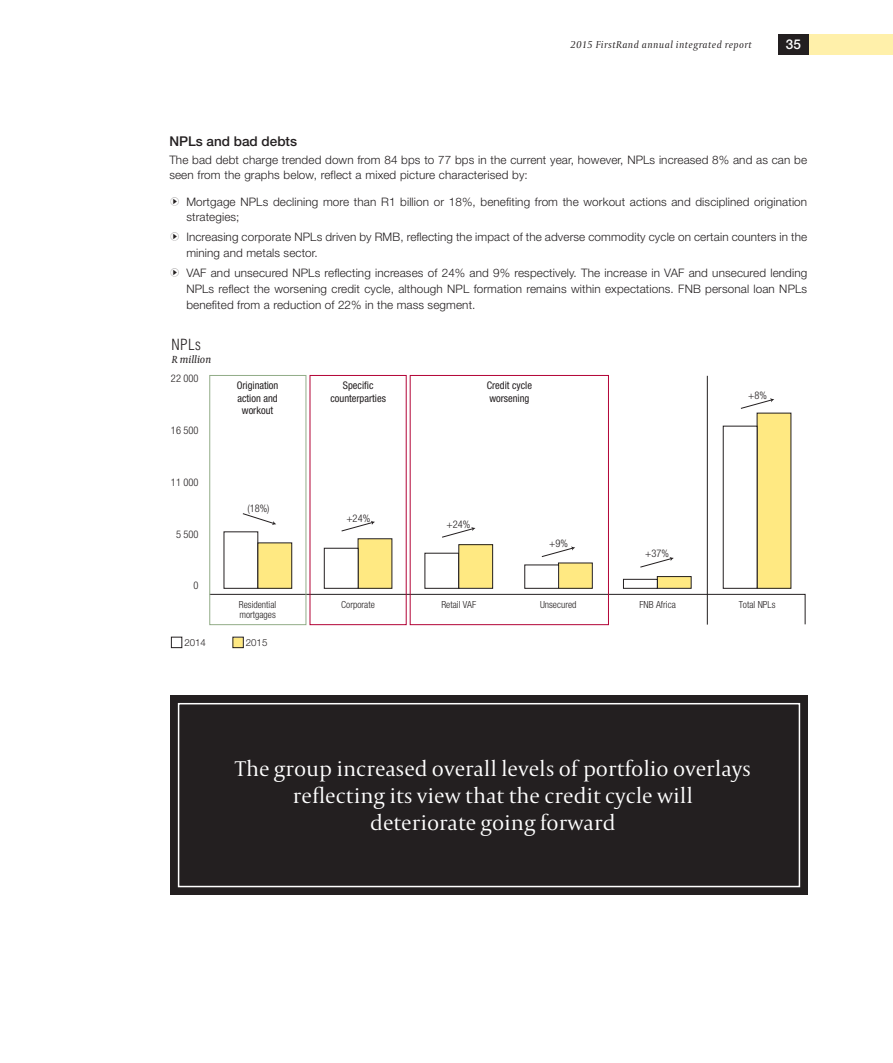
<style>
.page{position:relative;width:893px;height:1063px;background:#fff}
.page>*{position:absolute;margin:0;border:0;box-sizing:border-box;transform-origin:0 0}
.t1{font:300 22.5px/27px "Capitolium 2";color:#fff;text-align:center}
.t2{font:300 condensed 15px "Helvetica LT Std";color:#231f20}
.t3{font:500 13.5px "Helvetica Neue LT Std";color:#231f20}
.t4{font:500 13.5px "Helvetica Neue LT Std";color:#fff}
.t5{font:300 11.7px/15.8px "Helvetica Neue LT Std";letter-spacing:.01em;color:#231f20}
.t6{font:condensed 10.5px/12.6px "Helvetica Neue LT Std";color:#231f20;text-align:center}
.t7{font:300 condensed 10.5px "Helvetica Neue LT Std";color:#231f20}
.t8{font:italic 10.5px "Capitolium 2";letter-spacing:.04em;color:#231f20}
.t9{font:italic 10.5px "Capitolium News 2";color:#231f20}
.t10{font:300 condensed 9.75px "Helvetica Neue LT Std";color:#231f20}
.t11{font:300 9.75px "Helvetica Neue LT Std";color:#231f20}
.s1{font-family:"Simple Direction Arrows";font-weight:400;font-size:12.75px}
</style>
<div class="page">
<div style="left:233px;top:637px;width:11px;height:11px;border:1px solid #231f20"></div>
<hr style="left:707px;top:376px;width:1px;height:249px;background:#231f20">
<svg style="left:242px;top:513px;width:34px;height:12px"></svg>
<svg style="left:341px;top:521px;width:34px;height:11px"></svg>
<svg style="left:442px;top:527px;width:33px;height:11px"></svg>
<svg style="left:541px;top:546px;width:34px;height:11px"></svg>
<svg style="left:640px;top:557px;width:34px;height:11px"></svg>
<div style="left:224px;top:532px;width:34px;height:57px;border:1px solid #231f20"></div>
<div style="left:258px;top:543px;width:34px;height:45px;background:#ffe982"></div>
<div style="left:258px;top:543px;width:34px;height:46px;border:1px solid #231f20"></div>
<div style="left:358px;top:539px;width:34px;height:49px;background:#ffe982"></div>
<div style="left:358px;top:539px;width:34px;height:50px;border:1px solid #231f20"></div>
<div style="left:324px;top:548px;width:34px;height:41px;border:1px solid #231f20"></div>
<div style="left:425px;top:553px;width:34px;height:36px;border:1px solid #231f20"></div>
<div style="left:459px;top:545px;width:34px;height:43px;background:#ffe982"></div>
<div style="left:459px;top:544px;width:34px;height:45px;border:1px solid #231f20"></div>
<div style="left:558px;top:563px;width:34px;height:25px;background:#ffe982"></div>
<div style="left:558px;top:563px;width:34px;height:26px;border:1px solid #231f20"></div>
<div style="left:524px;top:565px;width:35px;height:24px;border:1px solid #231f20"></div>
<div style="left:657px;top:577px;width:34px;height:11px;background:#ffe982"></div>
<div style="left:657px;top:576px;width:34px;height:13px;border:1px solid #231f20"></div>
<div style="left:623px;top:579px;width:34px;height:10px;border:1px solid #231f20"></div>
<div style="left:757px;top:413px;width:34px;height:175px;background:#ffe982"></div>
<div style="left:757px;top:413px;width:34px;height:176px;border:1px solid #231f20"></div>
<div style="left:723px;top:426px;width:34px;height:163px;border:1px solid #231f20"></div>
<svg style="left:209px;top:594px;width:597px;height:31px"></svg>
<svg style="left:740px;top:398px;width:34px;height:11px"></svg>
<div style="left:410px;top:375px;width:199px;height:250px;border:1px solid #b30437"></div>
<div style="left:210px;top:375px;width:96px;height:250px;border:1px solid #92ac88"></div>
<div style="left:170px;top:695px;width:638px;height:200px;background:#231f20"></div>
<div style="left:178px;top:703px;width:622px;height:184px;border:2px solid #fff"></div>
<div style="left:809px;top:34px;width:84px;height:21px;background:#fff0aa"></div>
<div style="left:778px;top:34px;width:31px;height:21px;background:#231f20"></div>
<svg style="left:171px;top:637px;width:11px;height:11px"></svg>
<svg style="left:233px;top:637px;width:10px;height:11px"></svg>
<p class="t8" style="left:570px;top:38px;width:183px">2015 FirstRand annual integrated report</p>
<p class="t4" style="left:786px;top:36px;width:17px">35</p>
<p class="t3" style="left:169px;top:133px;width:129px">NPLs and bad debts</p>
<p class="t5" style="left:169px;top:151px;width:639px">The bad debt charge trended down from 84 bps to 77 bps in the current year, however, NPLs increased 8% and as can be seen from the graphs below, reflect a mixed picture characterised by:</p>
<p class="t5" style="left:186px;top:193px;width:622px;text-indent:-17px"><span class="s1">&amp;</span> Mortgage NPLs declining more than R1 billion or 18%, benefiting from the workout actions and disciplined origination strategies;</p>
<p class="t5" style="left:186px;top:229px;width:622px;text-indent:-17px"><span class="s1">&amp;</span> Increasing corporate NPLs driven by RMB, reflecting the impact of the adverse commodity cycle on certain counters in the mining and metals sector.</p>
<p class="t5" style="left:186px;top:265px;width:622px;text-align:justify;text-indent:-17px"><span class="s1">&amp;</span> VAF and unsecured NPLs reflecting increases of 24% and 9% respectively. The increase in VAF and unsecured lending NPLs reflect the worsening credit cycle, although NPL formation remains within expectations. FNB personal loan NPLs benefited from a reduction of 22% in the mass segment.</p>
<p class="t2" style="left:171px;top:335px;width:31px">NPLs</p>
<p class="t9" style="left:172px;top:352px;width:41px">R million</p>
<p class="t7" style="left:171px;top:373px;width:29px">22 000</p>
<p class="t7" style="left:171px;top:424px;width:29px">16 500</p>
<p class="t7" style="left:171px;top:476px;width:29px">11 000</p>
<p class="t7" style="left:176px;top:528px;width:24px">5 500</p>
<p class="t7" style="left:194px;top:580px;width:7px">0</p>
<p class="t6" style="left:237px;top:379px;width:43px">Origination action and workout</p>
<p class="t6" style="left:330px;top:379px;width:57px">Specific counterparties</p>
<p class="t6" style="left:487px;top:379px;width:47px;text-align:left">Credit cycle worsening</p>
<p class="t7" style="left:247px;top:502px;width:24px">(18%)</p>
<p class="t7" style="left:346px;top:512px;width:25px">+24%</p>
<p class="t7" style="left:447px;top:518px;width:25px">+24%</p>
<p class="t7" style="left:549px;top:537px;width:20px">+9%</p>
<p class="t7" style="left:645px;top:548px;width:25px">+37%</p>
<p class="t7" style="left:748px;top:389px;width:20px">+8%</p>
<p class="t10" style="left:341px;top:599px;width:35px">Corporate</p>
<p class="t10" style="left:441px;top:599px;width:36px">Retail VAF</p>
<p class="t10" style="left:239px;top:599px;width:39px">Residential</p>
<p class="t10" style="left:540px;top:599px;width:38px">Unsecured</p>
<p class="t10" style="left:639px;top:599px;width:38px">FNB Africa</p>
<p class="t10" style="left:739px;top:599px;width:38px">Total NPLs</p>
<p class="t10" style="left:239px;top:609px;width:38px">mortgages</p>
<p class="t11" style="left:184px;top:636px;width:23px">2014</p>
<p class="t11" style="left:246px;top:636px;width:23px">2015</p>
<h1 class="t1" style="left:235px;top:755px;width:518px">The group increased overall levels of portfolio overlays reflecting its view that the credit cycle will<br>deteriorate going forward</h1>
</div>
